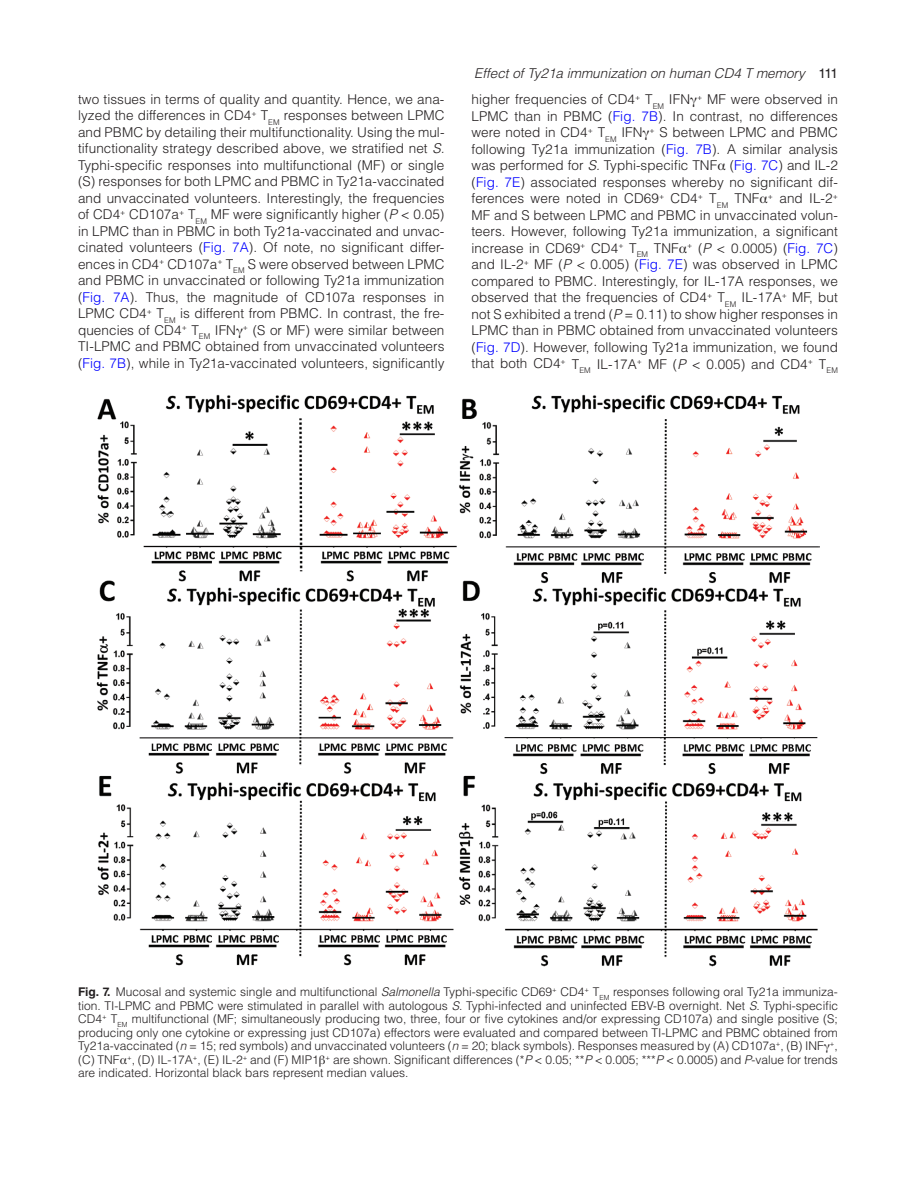
<style>
.page{position:relative;width:919px;height:1187px;background:#fff}
.page>*{position:absolute;margin:0;border:0;box-sizing:border-box;transform-origin:0 0}
.t1{font:300 13.5px/16.5px "Helvetica LT Std";letter-spacing:.005em;color:#231f20;text-align:justify}
.t2{font:italic 300 13.5px "Helvetica LT Std";color:#231f20}
.t3{font:300 12px/13.5px "Helvetica LT Std";color:#231f20;text-align:justify}
.s1{font-weight:400;font-style:normal}
.s2{font-style:italic}
.s3{color:#00f}
.s4{font-family:"Gandhari Unicode";font-weight:400}
.s5{font-weight:700}
</style>
<div class="page">
<img style="left:97px;top:394px;width:722px;height:572px">
<p class="t2" style="left:474px;top:65px;width:365px">Effect of Ty21a immunization on human CD4 T memory <span class="s1">111</span></p>
<p class="t1" style="left:78px;top:90px;width:368px">two tissues in terms of quality and quantity. Hence, we ana&shy;lyzed the differences in CD4<sup>+</sup> T<sub>EM</sub> responses between LPMC and PBMC by detailing their multifunctionality. Using the mul&shy;tifunctionality strategy described above, we stratified net <span class="s2">S.<br></span>Typhi-specific responses into multifunctional (MF) or single (S) responses for both LPMC and PBMC in Ty21a-vaccinated and unvaccinated volunteers. Interestingly, the frequencies of CD4<sup>+</sup> CD107a<sup>+</sup> T<sub>EM</sub> MF were significantly higher (<span class="s2">P</span> &lt; 0.05) in LPMC than in PBMC in both Ty21a-vaccinated and unvac&shy;cinated volunteers (<span class="s3">Fig. 7A</span>). Of note, no significant differ&shy;ences in CD4<sup>+</sup> CD107a<sup>+</sup> T<sub>EM</sub> S were observed between LPMC and PBMC in unvaccinated or following Ty21a immunization (<span class="s3">Fig. 7A</span>). Thus, the magnitude of CD107a responses in LPMC CD4<sup>+</sup> T<sub>EM</sub> is different from PBMC. In contrast, the fre&shy;quencies of CD4<sup>+</sup> T<sub>EM</sub> IFN<span class="s4">γ</span><sup>+</sup> (S or MF) were similar between TI-LPMC and PBMC obtained from unvaccinated volunteers (<span class="s3">Fig. 7B</span>), while in Ty21a-vaccinated volunteers, significantly</p>
<p class="t1" style="left:471px;top:91px;width:368px">higher frequencies of CD4<sup>+</sup> T<sub>EM</sub> IFN<span class="s4">γ</span><sup>+</sup> MF were observed in LPMC than in PBMC (<span class="s3">Fig. 7B</span>). In contrast, no differences were noted in CD4<sup>+</sup> T<sub>EM</sub> IFN<span class="s4">γ</span><sup>+</sup> S between LPMC and PBMC following Ty21a immunization (<span class="s3">Fig. 7B</span>). A similar analysis was performed for <span class="s2">S.</span> Typhi-specific TNF<span class="s4">α</span> (<span class="s3">Fig. 7C</span>) and IL-2 (<span class="s3">Fig. 7E</span>) associated responses whereby no significant dif&shy;ferences were noted in CD69<sup>+</sup> CD4<sup>+</sup> T<sub>EM</sub> TNF<span class="s4">α</span><sup>+</sup> and IL-2<sup>+ </sup>MF and S between LPMC and PBMC in unvaccinated volun&shy;teers. However, following Ty21a immunization, a significant increase in CD69<sup>+</sup> CD4<sup>+</sup> T<sub>EM</sub> TNF<span class="s4">α</span><sup>+</sup> (<span class="s2">P</span> &lt; 0.0005) (<span class="s3">Fig. 7C</span>) and IL-2<sup>+</sup> MF (<span class="s2">P</span> &lt; 0.005) (<span class="s3">Fig. 7E</span>) was observed in LPMC compared to PBMC. Interestingly, for IL-17A responses, we observed that the frequencies of CD4<sup>+</sup> T<sub>EM</sub> IL-17A<sup>+</sup> MF, but not S exhibited a trend (<span class="s2">P</span> = 0.11) to show higher responses in LPMC than in PBMC obtained from unvaccinated volunteers (<span class="s3">Fig. 7D</span>). However, following Ty21a immunization, we found that both CD4<sup>+</sup> T<sub>EM</sub> IL-17A<sup>+</sup> MF (<span class="s2">P</span> &lt; 0.005) and CD4<sup>+</sup> T<sub>EM</sub></p>
<p class="t3" style="left:78px;top:985px;width:761px"><span class="s5">Fig. 7.</span> Mucosal and systemic single and multifunctional <span class="s2">Salmonella</span> Typhi-specific CD69<sup>+</sup> CD4<sup>+</sup> T<sub>EM</sub> responses following oral Ty21a immuniza&shy;tion. TI-LPMC and PBMC were stimulated in parallel with autologous <span class="s2">S</span>. Typhi-infected and uninfected EBV-B overnight. Net <span class="s2">S</span>. Typhi-specific CD4<sup>+</sup> T<sub>EM</sub> multifunctional (MF; simultaneously producing two, three, four or five cytokines and/or expressing CD107a) and single positive (S; producing only one cytokine or expressing just CD107a) effectors were evaluated and compared between TI-LPMC and PBMC obtained from Ty21a-vaccinated (<span class="s2">n</span> = 15; red symbols) and unvaccinated volunteers (<span class="s2">n</span> = 20; black symbols). Responses measured by (A) CD107a<sup>+</sup>, (B) INF<span class="s4">γ</span><sup>+</sup>, (C) TNF<span class="s4">α</span><sup>+</sup>, (D) IL-17A<sup>+</sup>, (E) IL-2<sup>+</sup> and (F) MIP1<span class="s4">β</span><sup>+</sup> are shown. Significant differences (*<span class="s2">P</span> &lt; 0.05; **<span class="s2">P</span> &lt; 0.005; ***<span class="s2">P</span> &lt; 0.0005) and <span class="s2">P</span>-value for trends are indicated. Horizontal black bars represent median values.</p>
</div>
